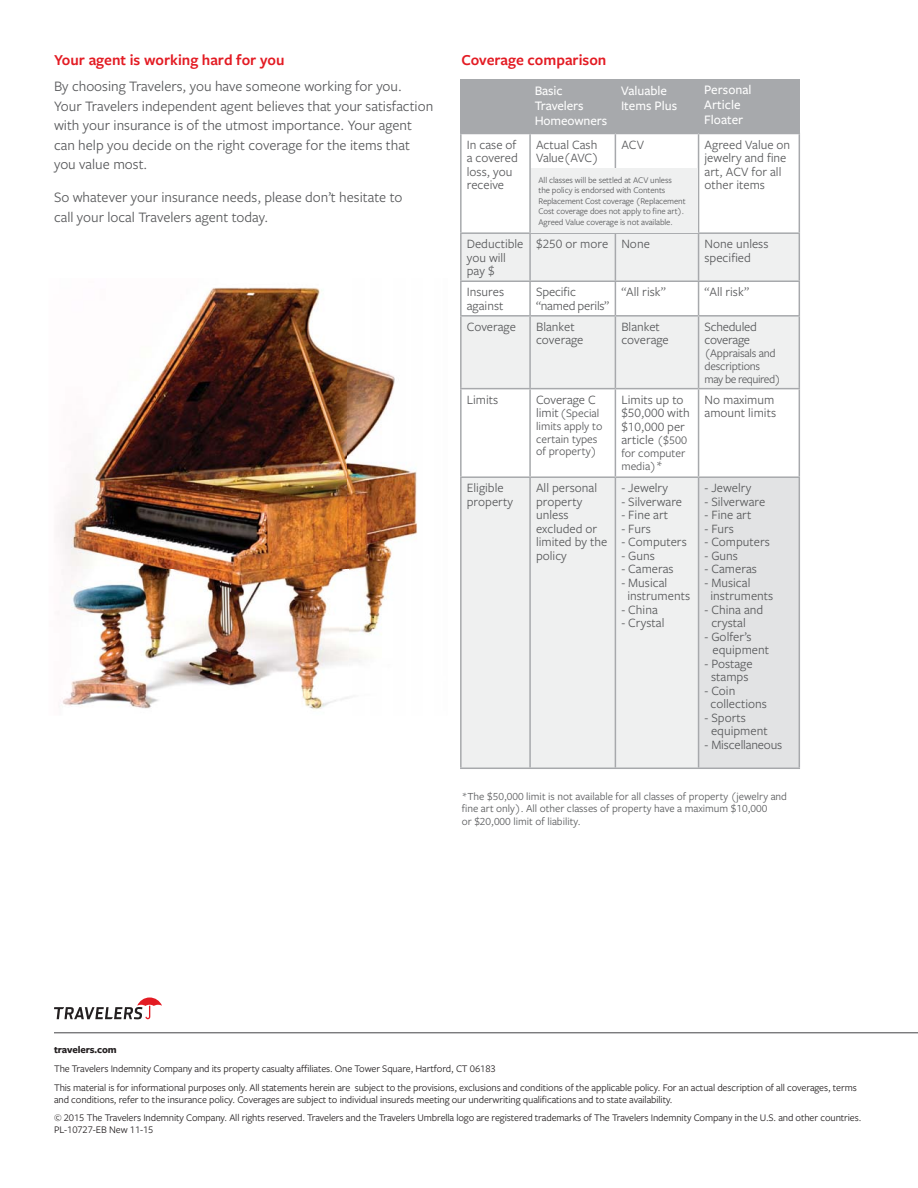
<style>
.page{position:relative;width:918px;height:1188px;background:#fff}
.page>*{position:absolute;margin:0;border:0;box-sizing:border-box;transform-origin:0 0}
.t1{font:600 15.75px "Freight Sans Pro";color:#e31b23}
.t2{font:15px/19.5px "Freight Sans Pro";color:#58595b}
.t3{font:500 13.5px/15px "Freight Sans Pro";color:#fff}
.t4{font:13.2px/13.5px "Freight Sans Pro";color:#58595b}
.t5{font:13.2px/13.5px "Freight Sans Pro";letter-spacing:-.02em;color:#58595b}
.t6{font:12px/12.8px "Freight Sans Pro";color:#58595b}
.t7{font:12px/12.8px "Freight Sans Pro";letter-spacing:-.02em;color:#58595b}
.t8{font:11.25px/12px "Freight Sans Pro";color:#58595b}
.t9{font:10.5px/18.8px "Freight Sans Pro";letter-spacing:-.01em;color:#231f20}
.t10{font:700 10.5px "Freight Sans Pro";letter-spacing:-.01em;color:#231f20}
.t11{font:9px/10.5px "Freight Sans Pro";letter-spacing:-.01em;color:#58595b}
.s1{font-size:13.2px}
.s2{font-size:12px}
</style>
<div class="page">
<svg style="left:462px;top:234px;width:337px;height:534px;fill:#eff0f0"></svg>
<div style="left:699px;top:477px;width:100px;height:291px;background:#e2e3e4"></div>
<hr style="left:460px;top:133px;width:70px;height:1px;background:#a7a9ac">
<hr style="left:460px;top:134px;width:2px;height:98px;background:#a7a9ac">
<hr style="left:530px;top:133px;width:85px;height:1px;background:#a7a9ac">
<hr style="left:529px;top:134px;width:2px;height:98px;background:#a7a9ac">
<hr style="left:615px;top:133px;width:84px;height:1px;background:#a7a9ac">
<hr style="left:615px;top:134px;width:1px;height:98px;background:#a7a9ac">
<hr style="left:699px;top:133px;width:101px;height:1px;background:#a7a9ac">
<hr style="left:698px;top:134px;width:1px;height:98px;background:#a7a9ac">
<hr style="left:799px;top:134px;width:1px;height:98px;background:#a7a9ac">
<hr style="left:529px;top:234px;width:2px;height:47px;background:#a7a9ac">
<hr style="left:615px;top:234px;width:1px;height:47px;background:#a7a9ac">
<hr style="left:698px;top:234px;width:1px;height:47px;background:#a7a9ac">
<hr style="left:460px;top:282px;width:2px;height:33px;background:#a7a9ac">
<hr style="left:529px;top:282px;width:2px;height:33px;background:#a7a9ac">
<hr style="left:615px;top:282px;width:1px;height:33px;background:#a7a9ac">
<hr style="left:698px;top:282px;width:1px;height:33px;background:#a7a9ac">
<hr style="left:799px;top:282px;width:1px;height:33px;background:#a7a9ac">
<hr style="left:460px;top:315px;width:70px;height:2px;background:#a7a9ac">
<hr style="left:460px;top:317px;width:2px;height:71px;background:#a7a9ac">
<hr style="left:530px;top:315px;width:85px;height:2px;background:#a7a9ac">
<hr style="left:529px;top:317px;width:2px;height:71px;background:#a7a9ac">
<hr style="left:615px;top:315px;width:84px;height:2px;background:#a7a9ac">
<hr style="left:615px;top:317px;width:1px;height:71px;background:#a7a9ac">
<hr style="left:699px;top:315px;width:101px;height:2px;background:#a7a9ac">
<hr style="left:698px;top:317px;width:1px;height:71px;background:#a7a9ac">
<hr style="left:799px;top:317px;width:1px;height:71px;background:#a7a9ac">
<hr style="left:460px;top:388px;width:70px;height:1px;background:#a7a9ac">
<hr style="left:460px;top:389px;width:2px;height:87px;background:#a7a9ac">
<hr style="left:530px;top:388px;width:85px;height:1px;background:#a7a9ac">
<hr style="left:529px;top:389px;width:2px;height:87px;background:#a7a9ac">
<hr style="left:615px;top:388px;width:84px;height:1px;background:#a7a9ac">
<hr style="left:615px;top:389px;width:1px;height:87px;background:#a7a9ac">
<hr style="left:699px;top:388px;width:101px;height:1px;background:#a7a9ac">
<hr style="left:698px;top:389px;width:1px;height:87px;background:#a7a9ac">
<hr style="left:799px;top:389px;width:1px;height:87px;background:#a7a9ac">
<hr style="left:460px;top:476px;width:70px;height:2px;background:#a7a9ac">
<hr style="left:460px;top:478px;width:2px;height:290px;background:#a7a9ac">
<hr style="left:530px;top:476px;width:85px;height:2px;background:#a7a9ac">
<hr style="left:529px;top:478px;width:2px;height:290px;background:#a7a9ac">
<hr style="left:615px;top:476px;width:84px;height:2px;background:#a7a9ac">
<hr style="left:615px;top:478px;width:1px;height:290px;background:#a7a9ac">
<hr style="left:699px;top:476px;width:101px;height:2px;background:#a7a9ac">
<hr style="left:698px;top:478px;width:1px;height:290px;background:#a7a9ac">
<hr style="left:799px;top:478px;width:1px;height:290px;background:#a7a9ac">
<hr style="left:460px;top:768px;width:340px;height:1px;background:#a7a9ac">
<hr style="left:460px;top:232px;width:70px;height:2px;background:#a7a9ac">
<hr style="left:460px;top:234px;width:2px;height:47px;background:#a7a9ac">
<hr style="left:530px;top:232px;width:270px;height:2px;background:#a7a9ac">
<hr style="left:799px;top:234px;width:1px;height:47px;background:#a7a9ac">
<hr style="left:460px;top:281px;width:340px;height:1px;background:#a7a9ac">
<div style="left:531px;top:169px;width:167px;height:64px;background:#eff0f0"></div>
<img style="left:58px;top:287px;width:360px;height:423px">
<svg style="left:54px;top:998px;width:108px;height:21px"></svg>
<hr style="left:54px;top:1032px;width:864px;height:1px;background:#58595b">
<div style="left:460px;top:80px;width:340px;height:53px;background:#a7a9ac"></div>
<p class="t1" style="left:54px;top:54px;width:232px">Your agent is working hard for you</p>
<p class="t2" style="left:54px;top:78px;width:381px">By choosing Travelers, you have someone working for you.<br>Your Travelers independent agent believes that your satisfaction with your insurance is of the utmost importance. Your agent can help you decide on the right coverage for the items that you value most.</p>
<p class="t2" style="left:54px;top:189px;width:350px">So whatever your insurance needs, please don’t hesitate to call your local Travelers agent today.</p>
<p class="t1" style="left:462px;top:54px;width:146px">Coverage comparison</p>
<p class="t3" style="left:535px;top:85px;width:74px">Basic<br>Travelers<br>Homeowners</p>
<p class="t3" style="left:621px;top:85px;width:58px">Valuable<br>Items Plus</p>
<p class="t3" style="left:704px;top:84px;width:49px">Personal<br>Article<br>Floater</p>
<p class="t4" style="left:467px;top:139px;width:53px">In case of a covered loss, you receive</p>
<p class="t4" style="left:536px;top:139px;width:64px">Actual Cash<br>Value(AVC)</p>
<p class="t4" style="left:621px;top:139px;width:24px">ACV</p>
<p class="t4" style="left:705px;top:139px;width:87px">Agreed Value on jewelry and fine art, ACV for all other items</p>
<p class="t11" style="left:539px;top:176px;width:149px">All classes will be settled at ACV unless<br>the policy is endorsed with Contents Replacement Cost coverage (Replacement Cost coverage does not apply to fine art).<br>Agreed Value coverage is not available.</p>
<p class="t4" style="left:467px;top:239px;width:58px">Deductible you will pay $</p>
<p class="t4" style="left:536px;top:239px;width:115px">$250 or more None</p>
<p class="t4" style="left:705px;top:239px;width:65px">None unless specified</p>
<p class="t4" style="left:467px;top:287px;width:39px">Insures against</p>
<p class="t5" style="left:536px;top:287px;width:75px">Specific “named perils”</p>
<p class="t4" style="left:621px;top:287px;width:46px">“All risk”</p>
<p class="t4" style="left:705px;top:287px;width:46px">“All risk”</p>
<p class="t4" style="left:467px;top:321px;width:51px">Coverage</p>
<p class="t4" style="left:536px;top:321px;width:49px">Blanket coverage</p>
<p class="t4" style="left:621px;top:321px;width:49px">Blanket coverage</p>
<p class="t5" style="left:705px;top:321px;width:54px">Scheduled coverage</p>
<p class="t7" style="left:705px;top:348px;width:78px">(Appraisals and descriptions may be required)</p>
<p class="t4" style="left:467px;top:394px;width:33px">Limits</p>
<p class="t4" style="left:536px;top:394px;width:61px">Coverage C</p>
<p class="t6" style="left:536px;top:408px;width:68px"><span class="s1">limit</span> (Special limits apply to certain types of property)</p>
<p class="t4" style="left:621px;top:394px;width:70px">Limits up to $50,000 with $10,000 per article <span class="s2">($500</span></p>
<p class="t6" style="left:621px;top:448px;width:66px;line-height:13.5px">for computer media)<span class="s1">*</span></p>
<p class="t4" style="left:705px;top:394px;width:73px">No maximum amount limits</p>
<p class="t4" style="left:467px;top:483px;width:48px">Eligible property</p>
<p class="t4" style="left:536px;top:483px;width:73px">All personal property unless excluded or limited by the policy</p>
<p class="t4" style="left:621px;top:483px;width:48px">- Jewelry</p>
<p class="t4" style="left:621px;top:496px;width:62px">- Silverware</p>
<p class="t4" style="left:621px;top:510px;width:48px">- Fine art</p>
<p class="t4" style="left:621px;top:523px;width:31px">- Furs</p>
<p class="t4" style="left:621px;top:537px;width:67px">- Computers</p>
<p class="t4" style="left:621px;top:550px;width:35px">- Guns</p>
<p class="t4" style="left:621px;top:564px;width:54px">- Cameras</p>
<p class="t4" style="left:627px;top:577px;width:64px;text-indent:-6px">- Musical instruments</p>
<p class="t4" style="left:621px;top:604px;width:38px">- China</p>
<p class="t4" style="left:621px;top:618px;width:45px">- Crystal</p>
<p class="t4" style="left:705px;top:483px;width:48px">- Jewelry</p>
<p class="t4" style="left:705px;top:496px;width:62px">- Silverware</p>
<p class="t4" style="left:705px;top:510px;width:48px">- Fine art</p>
<p class="t4" style="left:705px;top:523px;width:31px">- Furs</p>
<p class="t4" style="left:705px;top:537px;width:67px">- Computers</p>
<p class="t4" style="left:705px;top:550px;width:35px">- Guns</p>
<p class="t4" style="left:705px;top:564px;width:54px">- Cameras</p>
<p class="t4" style="left:711px;top:577px;width:64px;text-indent:-6px">- Musical instruments</p>
<p class="t4" style="left:711px;top:604px;width:53px;text-indent:-7px">- China and crystal</p>
<p class="t4" style="left:713px;top:631px;width:58px;text-indent:-8px">- Golfer’s equipment</p>
<p class="t4" style="left:705px;top:658px;width:50px;text-align:center">- Postage stamps</p>
<p class="t4" style="left:711px;top:685px;width:58px;text-indent:-6px">- Coin collections</p>
<p class="t4" style="left:711px;top:712px;width:58px;text-indent:-7px">- Sports equipment</p>
<p class="t4" style="left:705px;top:739px;width:79px">- Miscellaneous</p>
<p class="t8" style="left:462px;top:791px;width:327px">*The $50,000 limit is not available for all classes of property (jewelry and fine art only). All other classes of property have a maximum $10,000</p>
<p class="t8" style="left:462px;top:817px;width:120px">or $20,000 limit of liability.</p>
<p class="t10" style="left:54px;top:1043px;width:64px">travelers.com</p>
<p class="t9" style="left:54px;top:1060px;width:804px">The Travelers Indemnity Company and its property casualty affiliates. One Tower Square, Hartford, CT 06183<br>This material is for informational purposes only. All statements herein are subject to the provisions, exclusions and conditions of the applicable policy. For an actual description of all coverages, terms</p>
<p class="t9" style="left:54px;top:1091px;width:809px">and conditions, refer to the insurance policy. Coverages are subject to individual insureds meeting our underwriting qualifications and to state availability.<br>© 2015 The Travelers Indemnity Company. All rights reserved. Travelers and the Travelers Umbrella logo are registered trademarks of The Travelers Indemnity Company in the U.S. and other countries.</p>
<p class="t9" style="left:54px;top:1122px;width:101px">PL-10727-EB New 11-15</p>
</div>
